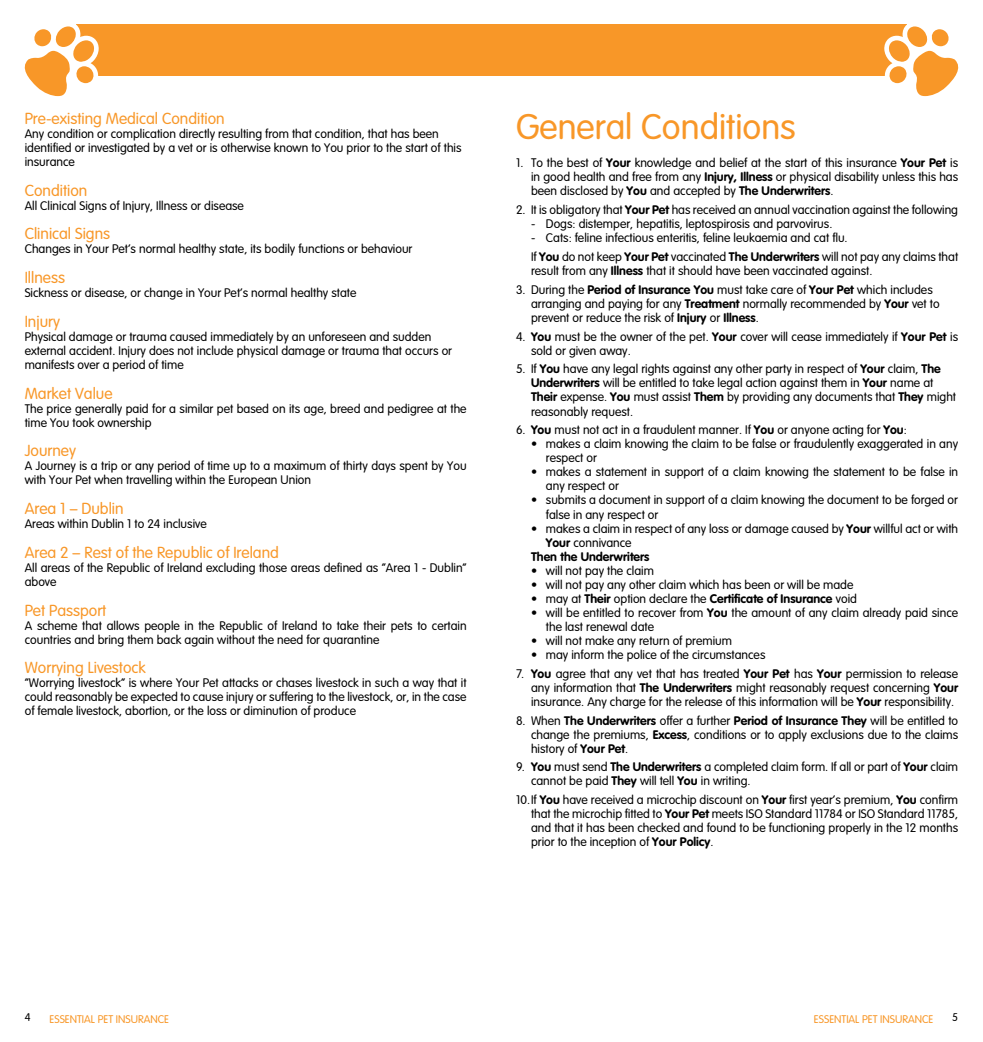
<style>
.page{position:relative;width:983px;height:1042px;background:#fff}
.page>*{position:absolute;margin:0;border:0;box-sizing:border-box;transform-origin:0 0}
.t1{font:300 35px "VAG Rounded Std";color:#f89728}
.t2{font:300 15.75px "VAG Rounded Std";color:#f89728}
.t3{font:300 12.25px/14px "VAG Rounded Std";color:#000}
.t4{font:700 12.25px "VAG Rounded Std";color:#000}
.t5{font:300 10.85px "VAG Rounded Std";color:#f89728}
.t6{font:300 10.85px "VAG Rounded Std";color:#000}
.s1{font-weight:700}
.s2{font-weight:300}
</style>
<div class="page">
<div style="left:76px;top:24px;width:415px;height:52px;background:#f89728"></div>
<svg style="left:24px;top:24px;width:75px;height:73px"></svg>
<div style="left:491px;top:24px;width:415px;height:52px;background:#f89728"></div>
<svg style="left:884px;top:24px;width:75px;height:73px"></svg>
<p class="t2" style="left:25px;top:109px;width:201px">Pre-existing Medical Condition</p>
<p class="t3" style="left:25px;top:127px;width:438px">Any condition or complication directly resulting from that condition, that has been identified or investigated by a vet or is otherwise known to You prior to the start of this insurance</p>
<p class="t2" style="left:25px;top:181px;width:64px">Condition</p>
<p class="t3" style="left:25px;top:199px;width:221px">All Clinical Signs of Injury, Illness or disease</p>
<p class="t2" style="left:25px;top:225px;width:87px">Clinical Signs</p>
<p class="t3" style="left:25px;top:242px;width:389px">Changes in Your Pet’s normal healthy state, its bodily functions or behaviour</p>
<p class="t2" style="left:25px;top:268px;width:42px">Illness</p>
<p class="t3" style="left:25px;top:286px;width:333px">Sickness or disease, or change in Your Pet’s normal healthy state</p>
<p class="t2" style="left:25px;top:312px;width:37px">Injury</p>
<p class="t3" style="left:25px;top:330px;width:429px">Physical damage or trauma caused immediately by an unforeseen and sudden external accident. Injury does not include physical damage or trauma that occurs or manifests over a period of time</p>
<p class="t2" style="left:25px;top:384px;width:89px">Market Value</p>
<p class="t3" style="left:25px;top:402px;width:443px">The price generally paid for a similar pet based on its age, breed and pedigree at the time You took ownership</p>
<p class="t2" style="left:25px;top:442px;width:53px">Journey</p>
<p class="t3" style="left:25px;top:459px;width:443px">A Journey is a trip or any period of time up to a maximum of thirty days spent by You with Your Pet when travelling within the European Union</p>
<p class="t2" style="left:25px;top:499px;width:100px">Area 1 – Dublin</p>
<p class="t3" style="left:25px;top:517px;width:183px">Areas within Dublin 1 to 24 inclusive</p>
<p class="t2" style="left:25px;top:543px;width:256px">Area 2 – Rest of the Republic of Ireland</p>
<p class="t3" style="left:25px;top:561px;width:443px">All areas of the Republic of Ireland excluding those areas defined as “Area 1 - Dublin” above</p>
<p class="t2" style="left:25px;top:601px;width:83px">Pet Passport</p>
<p class="t3" style="left:25px;top:619px;width:443px">A scheme that allows people in the Republic of Ireland to take their pets to certain countries and bring them back again without the need for quarantine</p>
<p class="t2" style="left:25px;top:659px;width:122px">Worrying Livestock</p>
<p class="t3" style="left:25px;top:676px;width:443px;text-align:justify">“Worrying livestock” is where Your Pet attacks or chases livestock in such a way that it could reasonably be expected to cause injury or suffering to the livestock, or, in the case of female livestock, abortion, or the loss or diminution of produce</p>
<h1 class="t1" style="left:516px;top:106px;width:281px">General Conditions</h1>
<p class="t3" style="left:531px;top:156px;width:428px;text-align:justify;text-indent:-15px">1. To the best of <span class="s1">Your</span> knowledge and belief at the start of this insurance <span class="s1">Your Pet</span> is in good health and free from any <span class="s1">Injury, Illness</span> or physical disability unless this has been disclosed by <span class="s1">You</span> and accepted by <span class="s1">The Underwriters</span>.</p>
<p class="t3" style="left:516px;top:203px;width:443px">2. It is obligatory that <span class="s1">Your Pet</span> has received an annual vaccination against the following</p>
<p class="t3" style="left:531px;top:217px;width:303px">- Dogs: distemper, hepatitis, leptospirosis and parvovirus.</p>
<p class="t3" style="left:531px;top:228px;width:428px;line-height:18.9px">- Cats: feline infectious enteritis, feline leukaemia and cat flu.<br>If <span class="s1">You</span> do not keep <span class="s1">Your Pet</span> vaccinated <span class="s1">The Underwriters</span> will not pay any claims that</p>
<p class="t3" style="left:531px;top:264px;width:343px">result from any <span class="s1">Illness</span> that it should have been vaccinated against.</p>
<p class="t3" style="left:531px;top:283px;width:410px;text-indent:-15px">3. During the <span class="s1">Period of Insurance You</span> must take care of <span class="s1">Your Pet</span> which includes arranging and paying for any <span class="s1">Treatment</span> normally recommended by <span class="s1">Your</span> vet to prevent or reduce the risk of <span class="s1">Injury</span> or <span class="s1">Illness</span>.</p>
<p class="t3" style="left:531px;top:330px;width:428px;text-indent:-15px">4. <span class="s1">You</span> must be the owner of the pet. <span class="s1">Your</span> cover will cease immediately if <span class="s1">Your Pet</span> is sold or given away.</p>
<p class="t3" style="left:531px;top:363px;width:426px;text-indent:-15px">5. If <span class="s1">You</span> have any legal rights against any other party in respect of <span class="s1">Your</span> claim, <span class="s1">The Underwriters</span> will be entitled to take legal action against them in <span class="s1">Your</span> name at <span class="s1">Their</span> expense. <span class="s1">You</span> must assist <span class="s1">Them</span> by providing any documents that <span class="s1">They</span> might reasonably request.</p>
<p class="t3" style="left:516px;top:424px;width:392px">6. <span class="s1">You</span> must not act in a fraudulent manner. If <span class="s1">You</span> or anyone acting for <span class="s1">You</span>:</p>
<p class="t3" style="left:545px;top:438px;width:413px;text-indent:-15px">• makes a claim knowing the claim to be false or fraudulently exaggerated in any respect or</p>
<p class="t3" style="left:545px;top:466px;width:413px;text-indent:-15px">• makes a statement in support of a claim knowing the statement to be false in any respect or</p>
<p class="t3" style="left:545px;top:494px;width:413px;text-indent:-15px">• submits a document in support of a claim knowing the document to be forged or false in any respect or</p>
<p class="t3" style="left:531px;top:522px;width:428px">• makes a claim in respect of any loss or damage caused by <span class="s1">Your</span> willful act or with</p>
<p class="t3" style="left:545px;top:536px;width:87px"><span class="s1">Your</span> connivance</p>
<p class="t4" style="left:531px;top:549px;width:120px">Then the Underwriters</p>
<p class="t3" style="left:531px;top:564px;width:124px">• will not pay the claim</p>
<p class="t3" style="left:531px;top:578px;width:324px">• will not pay any other claim which has been or will be made</p>
<p class="t4" style="left:531px;top:591px;width:327px"><span class="s2">• may at</span> Their <span class="s2">option declare the</span> Certificate of Insurance <span class="s2">void</span></p>
<p class="t3" style="left:545px;top:606px;width:413px;text-indent:-15px">• will be entitled to recover from <span class="s1">You</span> the amount of any claim already paid since the last renewal date</p>
<p class="t3" style="left:531px;top:634px;width:202px">• will not make any return of premium</p>
<p class="t3" style="left:531px;top:648px;width:236px">• may inform the police of the circumstances</p>
<p class="t3" style="left:531px;top:667px;width:428px;text-align:justify;text-indent:-15px">7. <span class="s1">You</span> agree that any vet that has treated <span class="s1">Your Pet</span> has <span class="s1">Your</span> permission to release any information that <span class="s1">The Underwriters</span> might reasonably request concerning <span class="s1">Your </span>insurance. Any charge for the release of this information will be <span class="s1">Your</span> responsibility.</p>
<p class="t3" style="left:531px;top:713px;width:428px;text-align:justify;text-indent:-15px">8. When <span class="s1">The Underwriters</span> offer a further <span class="s1">Period of Insurance They</span> will be entitled to change the premiums, <span class="s1">Excess</span>, conditions or to apply exclusions due to the claims history of <span class="s1">Your Pet</span>.</p>
<p class="t3" style="left:531px;top:760px;width:428px;text-indent:-15px">9. <span class="s1">You</span> must send <span class="s1">The Underwriters</span> a completed claim form. If all or part of <span class="s1">Your</span> claim cannot be paid <span class="s1">They</span> will tell <span class="s1">You</span> in writing.</p>
<p class="t3" style="left:531px;top:793px;width:428px;text-align:justify;text-indent:-15px">10.If <span class="s1">You</span> have received a microchip discount on <span class="s1">Your</span> first year’s premium, <span class="s1">You</span> confirm that the microchip fitted to <span class="s1">Your Pet</span> meets ISO Standard 11784 or ISO Standard 11785, and that it has been checked and found to be functioning properly in the 12 months prior to the inception of <span class="s1">Your Policy</span>.</p>
<p class="t6" style="left:25px;top:1011px;width:7px">4</p>
<p class="t5" style="left:50px;top:1012px;width:121px">ESSENTIAL PET INSURANCE</p>
<p class="t5" style="left:813px;top:1012px;width:121px">ESSENTIAL PET INSURANCE</p>
<p class="t6" style="left:952px;top:1011px;width:7px">5</p>
</div>
